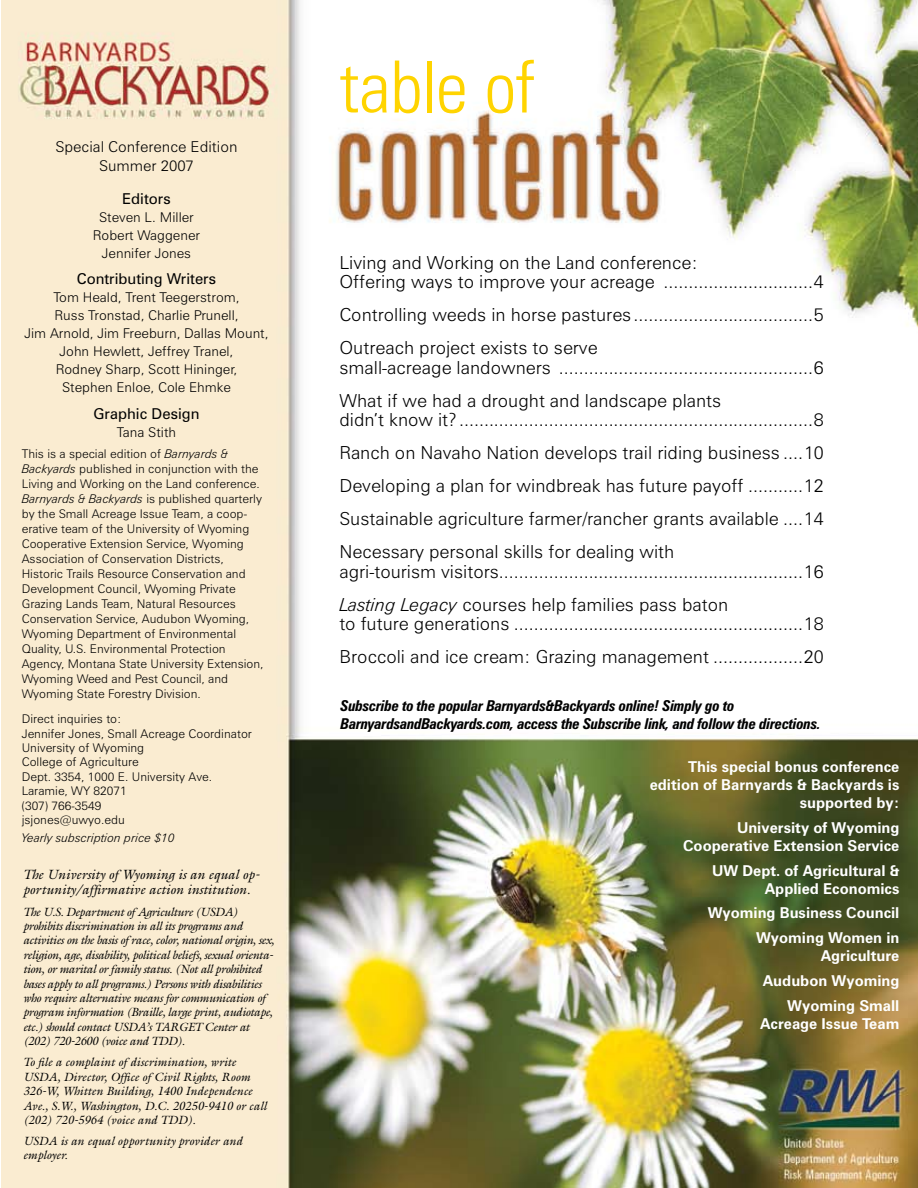
<style>
.page{position:relative;width:918px;height:1188px;background:#fff}
.page>*{position:absolute;margin:0;border:0;box-sizing:border-box;transform-origin:0 0}
.t1{font:300 condensed 72.15px "Zurich BT";color:#ffd400}
.t2{font:300 18px/33px "Zurich BT";color:#000}
.t3{font:700 15px/18px "Zurich BT";color:#fff;text-align:right}
.t4{font:italic 700 condensed 15px/18px "Zurich BT";letter-spacing:-.02em;color:#000}
.t5{font:15px "Zurich BT";color:#000}
.t6{font:300 15px/19.5px "Zurich BT";color:#000;text-align:center}
.t7{font:300 13.5px/18px "Zurich BT";color:#000;text-align:center}
.t8{font:italic 13.5px/15.3px "Galliard";color:#000}
.t9{font:300 12px/15px "Zurich BT";color:#000}
.t10{font:italic 12px/14.4px "Galliard";letter-spacing:-.03em;color:#000}
.t11{font:italic 12px/14.4px "Galliard";color:#000}
.t12{font:italic 300 12px "Zurich BT";color:#000}
.s1{font-style:italic}
</style>
<div class="page">
<img style="left:1px;top:0;width:917px;height:1188px">
<p class="t6" style="left:56px;top:136px;width:183px">Special Conference Edition<br>Summer 2007</p>
<p class="t5" style="left:122px;top:190px;width:50px">Editors</p>
<p class="t7" style="left:93px;top:208px;width:109px">Steven L. Miller<br>Robert Waggener<br>Jennifer Jones</p>
<p class="t5" style="left:77px;top:270px;width:141px">Contributing Writers</p>
<p class="t7" style="left:24px;top:288px;width:246px">Tom Heald, Trent Teegerstrom,<br>Russ Tronstad, Charlie Prunell,<br>Jim Arnold, Jim Freeburn, Dallas Mount,<br>John Hewlett, Jeffrey Tranel,<br>Rodney Sharp, Scott Hininger,<br>Stephen Enloe, Cole Ehmke</p>
<p class="t5" style="left:93px;top:404px;width:108px">Graphic Design</p>
<p class="t7" style="left:117px;top:423px;width:61px">Tana Stith</p>
<p class="t9" style="left:22px;top:447px;width:243px">This is a special edition of <span class="s1">Barnyards &amp; Backyards</span> published in conjunction with the Living and Working on the Land conference.<br><span class="s1">Barnyards &amp; Backyards</span> is published quarterly by the Small Acreage Issue Team, a coop&shy;erative team of the University of Wyoming Cooperative Extension Service, Wyoming Association of Conservation Districts, Historic Trails Resource Conservation and Development Council, Wyoming Private Grazing Lands Team, Natural Resources Conservation Service, Audubon Wyoming, Wyoming Department of Environmental Quality, U.S. Environmental Protection Agency, Montana State University Extension, Wyoming Weed and Pest Council, and Wyoming State Forestry Division.</p>
<p class="t9" style="left:22px;top:712px;width:232px;line-height:14.4px">Direct inquiries to:<br>Jennifer Jones, Small Acreage Coordinator<br>University of Wyoming<br>College of Agriculture<br>Dept. 3354, 1000 E. University Ave.<br>Laramie, WY 82071<br>(307) 766-3549<br>jsjones@uwyo.edu</p>
<p class="t12" style="left:22px;top:830px;width:154px">Yearly subscription price $10</p>
<p class="t8" style="left:23px;top:867px;width:238px">The University of Wyoming is an equal op&shy;portunity/affirmative action institution.</p>
<p class="t10" style="left:23px;top:904px;width:253px">The U.S. Department of Agriculture (USDA) prohibits discrimination in all its programs and activities on the basis of race, color, national origin, sex, religion, age, disability, political beliefs, sexual orienta&shy;tion, or marital or family status. (Not all prohibited bases apply to all programs.) Persons with disabilities who require alternative means for communication of program information (Braille, large print, audiotape, etc.) should contact USDA’s TARGET Center at (202) 720-2600 (voice and TDD).</p>
<p class="t11" style="left:23px;top:1055px;width:245px">To file a complaint of discrimination, write USDA, Director, Office of Civil Rights, Room 326-W, Whitten Building, 1400 Independence Ave., S.W., Washington, D.C. 20250-9410 or call (202) 720-5964 (voice and TDD).</p>
<p class="t11" style="left:23px;top:1134px;width:221px">USDA is an equal opportunity provider and employer.</p>
<h1 class="t1" style="left:339px;top:43px;width:196px">table of</h1>
<p class="t2" style="left:339px;top:252px;width:486px;line-height:19.5px">Living and Working on the Land conference:<br>Offering ways to improve your acreage ..............................4</p>
<p class="t2" style="left:339px;top:298px;width:486px">Controlling weeds in horse pastures....................................5<br>Outreach project exists to serve</p>
<p class="t2" style="left:339px;top:351px;width:486px">small-acreage landowners ...................................................6<br>What if we had a drought and landscape plants</p>
<p class="t2" style="left:339px;top:403px;width:486px;text-align:justify">didn’t know it?.......................................................................8<br>Ranch on Navaho Nation develops trail riding business ....10<br>Developing a plan for windbreak has future payoff ...........12<br>Sustainable agriculture farmer/rancher grants available ....14<br>Necessary personal skills for dealing with</p>
<p class="t2" style="left:339px;top:555px;width:486px">agri-tourism visitors.............................................................16<br><span class="s1">Lasting Legacy</span> courses help families pass baton</p>
<p class="t2" style="left:339px;top:607px;width:486px">to future generations ..........................................................18<br>Broccoli and ice cream: Grazing management ..................20</p>
<p class="t4" style="left:341px;top:697px;width:482px">Subscribe to the popular Barnyards&amp;Backyards online! Simply go to<br>BarnyardsandBackyards.com, access the Subscribe link, and follow the directions.</p>
<p class="t3" style="left:650px;top:758px;width:251px">This special bonus conference edition of Barnyards &amp; Backyards is supported by:</p>
<p class="t3" style="left:683px;top:818px;width:218px">University of Wyoming<br>Cooperative Extension Service</p>
<p class="t3" style="left:712px;top:861px;width:189px">UW Dept. of Agricultural &amp;<br>Applied Economics</p>
<p class="t3" style="left:708px;top:901px;width:193px;line-height:24.8px">Wyoming Business Council<br>Wyoming Women in</p>
<p class="t3" style="left:763px;top:943px;width:138px;line-height:24.8px">Agriculture<br>Audubon Wyoming<br>Wyoming Small</p>
<p class="t3" style="left:760px;top:1014px;width:141px">Acreage Issue Team</p>
</div>
